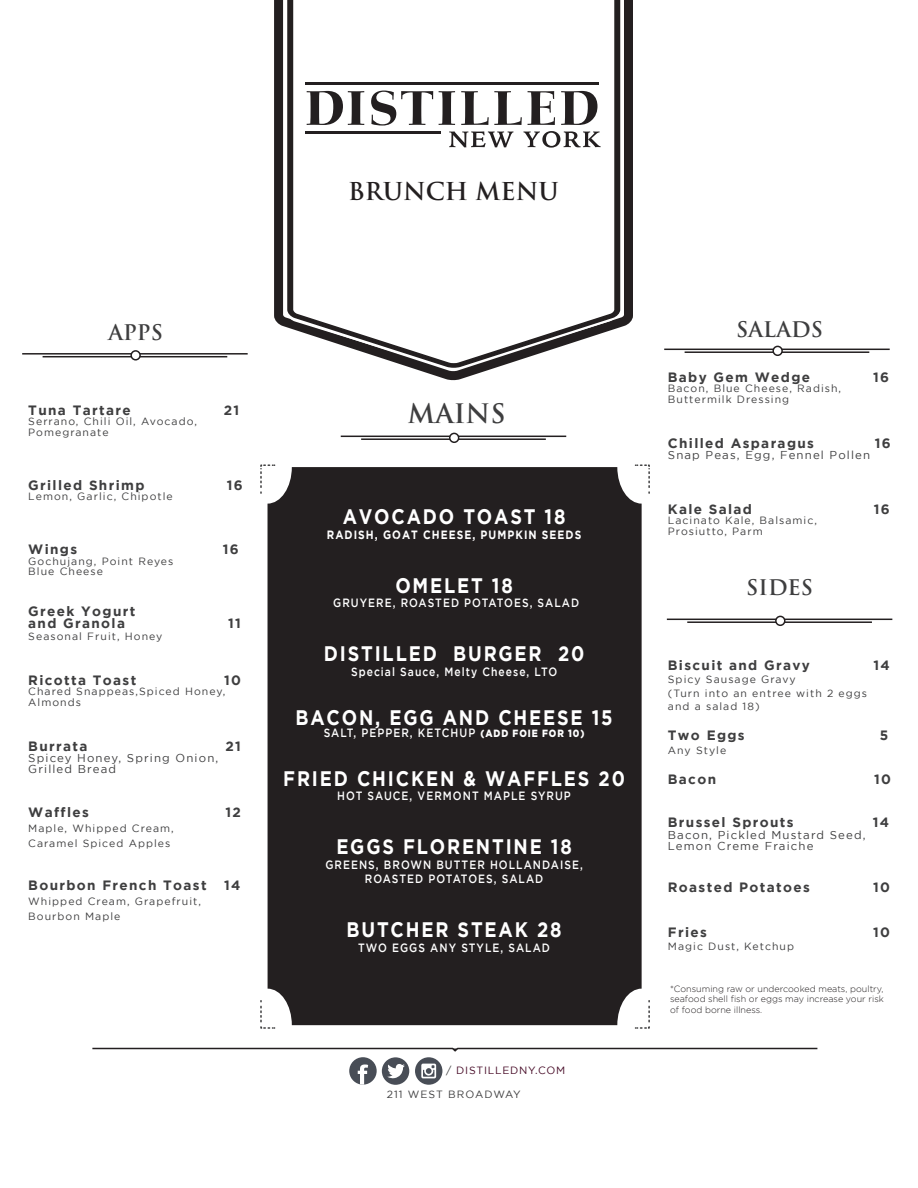
<style>
.page{position:relative;width:918px;height:1188px;background:#fff}
.page>*{position:absolute;margin:0;border:0;box-sizing:border-box;transform-origin:0 0}
.t1{font:700 26.1px "Trajan Pro";color:#3e3e3f}
.t2{font:700 24px "Trajan Pro";color:#231f20}
.t3{font:700 21px "Gotham";letter-spacing:.1em;color:#fff;scale:.86 1}
.t4{font:700 21px "Trajan Pro";color:#3e3e3f}
.t5{font:700 13.5px/12px "Gotham";letter-spacing:.1em;color:#3e3e3f}
.t6{font:500 12px/14.4px "Gotham";letter-spacing:.1em;color:#fff;text-align:center;scale:.86 1}
.t7{font:700 12px "Gotham";letter-spacing:.1em;color:#fff;scale:.86 1}
.t8{font:11.4px/11.4px "Gotham";letter-spacing:.1em;color:#3e3e3f}
.t9{font:10.5px/10.5px "Gotham";letter-spacing:.1em;color:#3e3e3f}
.t10{font:10.5px "Gotham";letter-spacing:.075em;color:#470b27}
.t11{font:300 9px/10.8px "Gotham";color:#231f20;text-align:justify}
.s1{font-weight:900;font-size:10.5px}
.s2{color:#3e3e3f}
</style>
<div class="page">
<svg style="left:274px;top:0;width:359px;height:381px"></svg>
<hr style="left:22px;top:353px;width:226px;height:2px;background:#231f20">
<hr style="left:43px;top:356px;width:184px;height:1px;background:#231f20">
<div style="left:131px;top:351px;width:9px;height:9px;background:#fff;border-radius:50%"></div>
<div style="left:130px;top:350px;width:11px;height:11px;border:2px solid #231f20;border-radius:50%"></div>
<div style="left:268px;top:467px;width:374px;height:558px;background:#231f20"></div>
<svg style="left:636px;top:1001px;width:14px;height:28px"></svg>
<svg style="left:260px;top:1001px;width:15px;height:28px"></svg>
<svg style="left:636px;top:464px;width:14px;height:29px"></svg>
<svg style="left:260px;top:464px;width:15px;height:29px"></svg>
<hr style="left:664px;top:349px;width:226px;height:1px;background:#231f20">
<hr style="left:685px;top:351px;width:184px;height:2px;background:#231f20">
<div style="left:773px;top:346px;width:9px;height:9px;background:#fff;border-radius:50%"></div>
<div style="left:772px;top:346px;width:11px;height:10px;border:2px solid #231f20;border-radius:50%"></div>
<hr style="left:667px;top:619px;width:225px;height:1px;background:#231f20">
<hr style="left:687px;top:621px;width:185px;height:2px;background:#231f20">
<div style="left:776px;top:616px;width:9px;height:9px;background:#fff;border-radius:50%"></div>
<div style="left:775px;top:616px;width:11px;height:10px;border:2px solid #231f20;border-radius:50%"></div>
<svg style="left:92px;top:1047px;width:726px;height:38px"></svg>
<hr style="left:341px;top:436px;width:225px;height:1px;background:#231f20">
<hr style="left:361px;top:438px;width:185px;height:2px;background:#231f20">
<div style="left:450px;top:433px;width:9px;height:9px;background:#fff;border-radius:50%"></div>
<div style="left:449px;top:433px;width:10px;height:10px;border:2px solid #231f20;border-radius:50%"></div>
<svg style="left:287px;top:0;width:334px;height:369px"></svg>
<h2 class="t2" style="left:348px;top:176px;width:212px">BRUNCH MENU</h2>
<h3 class="t4" style="left:108px;top:319px;width:56px">APPS</h3>
<p class="t5" style="left:28px;top:403px;width:104px">Tuna Tartare</p>
<p class="t5" style="left:224px;top:403px;width:17px">21</p>
<p class="t9" style="left:28px;top:416px;width:170px">Serrano, Chili Oil, Avocado,<br>Pomegranate</p>
<p class="t5" style="left:28px;top:478px;width:118px">Grilled Shrimp</p>
<p class="t5" style="left:227px;top:478px;width:17px">16</p>
<p class="t9" style="left:28px;top:491px;width:146px">Lemon, Garlic, Chipotle</p>
<p class="t5" style="left:28px;top:543px;width:50px">Wings</p>
<p class="t5" style="left:223px;top:543px;width:17px">16</p>
<p class="t9" style="left:28px;top:555px;width:147px">Gochujang, Point Reyes<br>Blue Cheese</p>
<p class="t5" style="left:28px;top:604px;width:109px">Greek Yogurt and Granola</p>
<p class="t5" style="left:228px;top:616px;width:14px">11</p>
<p class="t9" style="left:28px;top:630px;width:136px">Seasonal Fruit, Honey</p>
<p class="t5" style="left:28px;top:673px;width:110px">Ricotta Toast</p>
<p class="t5" style="left:224px;top:673px;width:18px">10</p>
<p class="t9" style="left:28px;top:686px;width:199px">Chared Snappeas,Spiced Honey,<br>Almonds</p>
<p class="t5" style="left:28px;top:739px;width:61px">Burrata</p>
<p class="t5" style="left:226px;top:739px;width:17px">21</p>
<p class="t8" style="left:28px;top:752px;width:192px">Spicey Honey, Spring Onion,<br>Grilled Bread</p>
<p class="t5" style="left:28px;top:806px;width:62px">Waffles</p>
<p class="t5" style="left:225px;top:806px;width:17px">12</p>
<p class="t9" style="left:28px;top:821px;width:147px;line-height:15px">Maple, Whipped Cream,<br>Caramel Spiced Apples</p>
<p class="t5" style="left:28px;top:879px;width:180px">Bourbon French Toast</p>
<p class="t5" style="left:224px;top:879px;width:18px">14</p>
<p class="t9" style="left:28px;top:894px;width:174px;line-height:15px">Whipped Cream, Grapefruit,<br>Bourbon Maple</p>
<h1 class="t1" style="left:408px;top:397px;width:99px">MAINS</h1>
<h3 class="t3" style="left:343px;top:505px;width:261px">AVOCADO TOAST 18</h3>
<p class="t7" style="left:327px;top:528px;width:297px">RADISH, GOAT CHEESE, PUMPKIN SEEDS</p>
<h3 class="t3" style="left:395px;top:573px;width:138px">OMELET 18</h3>
<p class="t6" style="left:333px;top:595px;width:288px">GRUYERE, ROASTED POTATOES, SALAD</p>
<h3 class="t3" style="left:324px;top:642px;width:305px">DISTILLED BURGER 20</h3>
<p class="t6" style="left:351px;top:664px;width:241px">Special Sauce, Melty Cheese, LTO</p>
<h3 class="t3" style="left:296px;top:705px;width:370px">BACON, EGG AND CHEESE 15</h3>
<p class="t6" style="left:324px;top:725px;width:305px">SALT, PEPPER, KETCHUP <span class="s1">(ADD FOIE FOR 10)</span></p>
<h3 class="t3" style="left:283px;top:766px;width:399px">FRIED CHICKEN &amp; WAFFLES 20</h3>
<p class="t6" style="left:337px;top:789px;width:273px">HOT SAUCE, VERMONT MAPLE SYRUP</p>
<h3 class="t3" style="left:336px;top:835px;width:275px">EGGS FLORENTINE 18</h3>
<p class="t6" style="left:325px;top:857px;width:301px">GREENS, BROWN BUTTER HOLLANDAISE,<br>ROASTED POTATOES, SALAD</p>
<h3 class="t3" style="left:347px;top:918px;width:251px">BUTCHER STEAK 28</h3>
<p class="t6" style="left:358px;top:940px;width:225px">TWO EGGS ANY STYLE, SALAD</p>
<p class="t10" style="left:446px;top:1064px;width:121px"><span class="s2">/</span> DISTILLEDNY.COM</p>
<p class="t9" style="left:387px;top:1089px;width:136px">211 WEST BROADWAY</p>
<h3 class="t4" style="left:736px;top:316px;width:88px">SALADS</h3>
<p class="t5" style="left:668px;top:370px;width:144px">Baby Gem Wedge</p>
<p class="t5" style="left:873px;top:370px;width:17px">16</p>
<p class="t9" style="left:668px;top:383px;width:175px">Bacon, Blue Cheese, Radish,<br>Buttermilk Dressing</p>
<p class="t5" style="left:668px;top:436px;width:148px">Chilled Asparagus</p>
<p class="t5" style="left:875px;top:436px;width:17px">16</p>
<p class="t8" style="left:668px;top:449px;width:204px">Snap Peas, Egg, Fennel Pollen</p>
<p class="t5" style="left:668px;top:503px;width:86px">Kale Salad</p>
<p class="t5" style="left:874px;top:503px;width:17px">16</p>
<p class="t9" style="left:668px;top:515px;width:151px">Lacinato Kale, Balsamic,<br>Prosiutto, Parm</p>
<h3 class="t4" style="left:746px;top:574px;width:68px">SIDES</h3>
<p class="t5" style="left:668px;top:659px;width:144px">Biscuit and Gravy</p>
<p class="t5" style="left:873px;top:659px;width:18px">14</p>
<p class="t9" style="left:668px;top:673px;width:201px;line-height:13.5px">Spicy Sausage Gravy<br>(Turn into an entree with 2 eggs and a salad 18)</p>
<p class="t5" style="left:668px;top:729px;width:78px">Two Eggs</p>
<p class="t5" style="left:880px;top:729px;width:10px">5</p>
<p class="t9" style="left:668px;top:745px;width:60px">Any Style</p>
<p class="t5" style="left:668px;top:773px;width:50px">Bacon</p>
<p class="t5" style="left:874px;top:773px;width:18px">10</p>
<p class="t5" style="left:668px;top:816px;width:127px">Brussel Sprouts</p>
<p class="t5" style="left:873px;top:816px;width:18px">14</p>
<p class="t8" style="left:668px;top:829px;width:199px">Bacon, Pickled Mustard Seed,<br>Lemon Creme Fraiche</p>
<p class="t5" style="left:668px;top:881px;width:143px">Roasted Potatoes</p>
<p class="t5" style="left:873px;top:881px;width:18px">10</p>
<p class="t5" style="left:668px;top:926px;width:41px">Fries</p>
<p class="t5" style="left:873px;top:926px;width:18px">10</p>
<p class="t9" style="left:668px;top:941px;width:128px">Magic Dust, Ketchup</p>
<p class="t11" style="left:670px;top:983px;width:215px">*Consuming raw or undercooked meats, poultry, seafood shell fish or eggs may increase your risk of food borne illness.</p>
</div>
